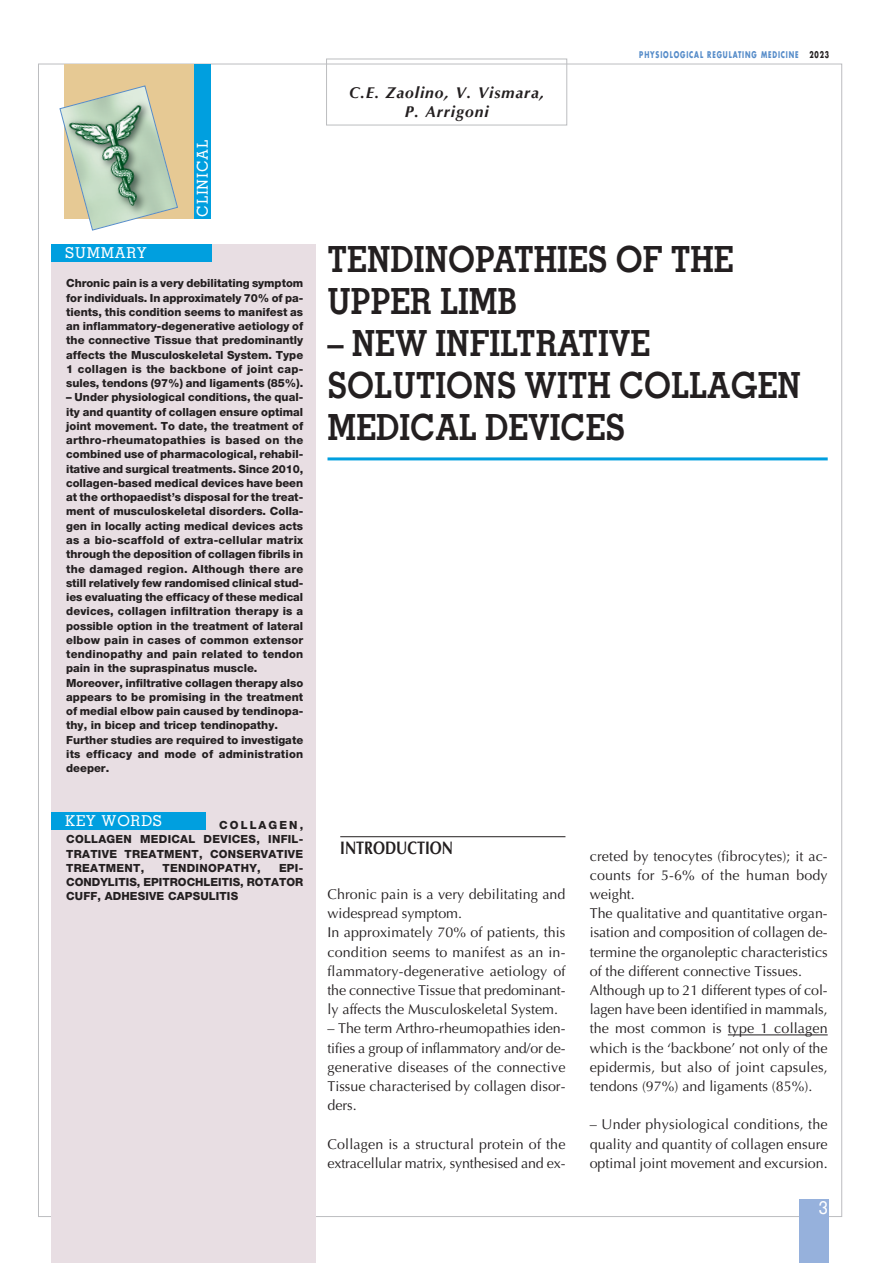
<style>
.page{position:relative;width:893px;height:1263px;background:#fff}
.page>*{position:absolute;margin:0;border:0;box-sizing:border-box;transform-origin:0 0}
.t1{font:700 36px/42px "Memphis";color:#231f20;scale:.9 1}
.t2{font:700 18px "Optima LT Std";color:#231f20;scale:.8 1}
.t3{font:500 18px "Memphis";color:#fff}
.t4{font:italic 700 15.75px "Optima LT Std";letter-spacing:.055em;color:#231f20}
.t5{font:500 15px "Memphis";letter-spacing:.05em;color:#fff}
.t6{font:14.25px/19.2px "Optima LT Std";color:#231f20;text-align:justify}
.t7{font:800 11.25px/14.2px "Helvetica Neue LT Pro";letter-spacing:.015em;color:#231f20;text-align:justify}
.t8{font:700 9px "Futura LT";letter-spacing:.135em;color:#568cc9;scale:.7 1}
.s1{color:#231f20}
</style>
<div class="page">
<div style="left:326px;top:59px;width:241px;height:66px;border:1px solid #bcbdc0"></div>
<hr style="left:327px;top:457px;width:501px;height:3px;background:#009fdf">
<hr style="left:340px;top:836px;width:225px;height:1px;background:#231f20">
<div style="left:51px;top:244px;width:264px;height:1019px;background:#e8dee3"></div>
<div style="left:51px;top:244px;width:160px;height:17px;background:#009fdf"></div>
<div style="left:51px;top:812px;width:155px;height:17px;background:#009fdf"></div>
<hr style="left:728px;top:1034px;width:100px;height:1px;background:#231f20">
<div style="left:799px;top:1199px;width:30px;height:64px;background:#96b1dc"></div>
<div style="left:154px;top:64px;width:57px;height:155px;background:#009fdf"></div>
<div style="left:64px;top:64px;width:130px;height:155px;background:#e6c994"></div>
<svg style="left:59px;top:85px;width:119px;height:146px"></svg>
<p class="t5" style="left:65px;top:247px;width:83px">SUMMARY</p>
<p class="t5" style="left:197px;top:217px;width:78px;rotate:-90deg">CLINICAL</p>
<p class="t7" style="left:66px;top:277px;width:239px">Chronic pain is a very debilitating symptom for individuals. In approximately 70% of pa&shy;tients, this condition seems to manifest as an inflammatory-degenerative aetiology of the connective Tissue that predominantly affects the Musculoskeletal System. Type 1 collagen is the backbone of joint cap&shy;sules, tendons (97%) and ligaments (85%).</p>
<p class="t7" style="left:66px;top:391px;width:239px">– Under physiological conditions, the qual&shy;ity and quantity of collagen ensure optimal joint movement. To date, the treatment of arthro-rheumatopathies is based on the combined use of pharmacological, rehabil&shy;itative and surgical treatments. Since 2010, collagen-based medical devices have been at the orthopaedist’s disposal for the treat&shy;ment of musculoskeletal disorders. Colla&shy;gen in locally acting medical devices acts as a bio-scaffold of extra-cellular matrix through the deposition of collagen fibrils in the damaged region. Although there are still relatively few randomised clinical stud&shy;ies evaluating the efficacy of these medical devices, collagen infiltration therapy is a possible option in the treatment of lateral elbow pain in cases of common extensor tendinopathy and pain related to tendon pain in the supraspinatus muscle.</p>
<p class="t7" style="left:66px;top:676px;width:239px">Moreover, infiltrative collagen therapy also appears to be promising in the treatment of medial elbow pain caused by tendinopa&shy;thy, in bicep and tricep tendinopathy.</p>
<p class="t7" style="left:66px;top:733px;width:239px">Further studies are required to investigate its efficacy and mode of administration deeper.</p>
<p class="t5" style="left:65px;top:815px;width:98px">KEY WORDS</p>
<p class="t7" style="left:66px;top:819px;width:239px;text-indent:153px">COLLAGEN, COLLAGEN MEDICAL DEVICES, INFIL-TRATIVE TREATMENT, CONSERVATIVE TREATMENT,</p>
<p class="t7" style="left:163px;top:862px;width:100px">TENDINOPATHY,</p>
<p class="t7" style="left:66px;top:862px;width:239px;text-indent:213px">EPI-CONDYLITIS, EPITROCHLEITIS, ROTATOR CUFF, ADHESIVE CAPSULITIS</p>
<p class="t4" style="left:349px;top:83px;width:197px">C.E. Zaolino, V. Vismara,</p>
<p class="t4" style="left:405px;top:102px;width:86px">P. Arrigoni</p>
<p class="t8" style="left:639px;top:49px;width:273px">PHYSIOLOGICAL REGULATING MEDICINE <span class="s1">2023</span></p>
<p class="t1" style="left:327px;top:242px;width:453px">TENDINOPATHIES OF THE<br>UPPER LIMB</p>
<p class="t1" style="left:327px;top:326px;width:527px">– NEW INFILTRATIVE<br>SOLUTIONS WITH COLLAGEN<br>MEDICAL DEVICES</p>
<p class="t2" style="left:340px;top:841px;width:143px">INTRODUCTION</p>
<p class="t6" style="left:327px;top:886px;width:239px">Chronic pain is a very debilitating and widespread symptom.</p>
<p class="t6" style="left:327px;top:924px;width:239px">In approximately 70% of patients, this condition seems to manifest as an in&shy;flammatory-degenerative aetiology of the connective Tissue that predominant&shy;ly affects the Musculoskeletal System.</p>
<p class="t6" style="left:327px;top:1020px;width:239px">– The term Arthro-rheumopathies iden&shy;tifies a group of inflammatory and/or de&shy;generative diseases of the connective Tissue characterised by collagen disor&shy;ders.</p>
<p class="t6" style="left:327px;top:1135px;width:239px">Collagen is a structural protein of the extracellular matrix, synthesised and ex-</p>
<p class="t6" style="left:590px;top:847px;width:239px">creted by tenocytes (fibrocytes); it ac&shy;counts for 5-6% of the human body weight.</p>
<p class="t6" style="left:590px;top:905px;width:239px">The qualitative and quantitative organ&shy;isation and composition of collagen de&shy;termine the organoleptic characteristics of the different connective Tissues.</p>
<p class="t6" style="left:590px;top:982px;width:239px">Although up to 21 different types of col&shy;lagen have been identified in mammals, the most common is type 1 collagen which is the ‘backbone’ not only of the epidermis, but also of joint capsules, tendons (97%) and ligaments (85%).</p>
<p class="t6" style="left:590px;top:1116px;width:239px">– Under physiological conditions, the quality and quantity of collagen ensure optimal joint movement and excursion.</p>
<p class="t3" style="left:819px;top:1201px;width:10px">3</p>
</div>
